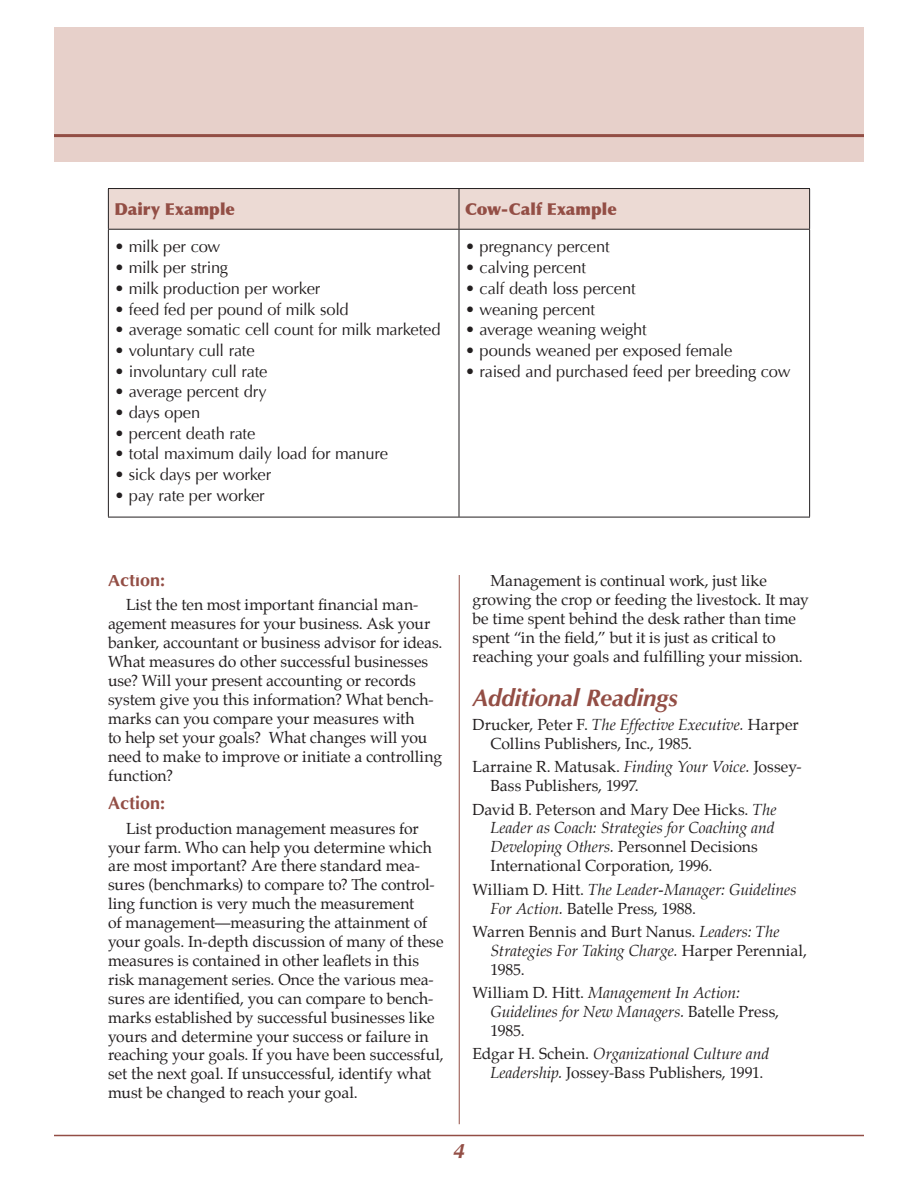
<style>
.page{position:relative;width:918px;height:1188px;background:#fff}
.page>*{position:absolute;margin:0;border:0;box-sizing:border-box;transform-origin:0 0}
.Papragraph_headings{font:italic 700 24px "Optima";letter-spacing:-.01em;color:#934e45}
.t1{font:italic 700 21px "Optima";color:#934e45}
.example_heading{font:700 18px "Optima";color:#934e45}
.t2{font:16.5px "Optima";letter-spacing:-.015em;color:#231f20}
.t3{font:900 16.5px "Optima";letter-spacing:.005em;color:#934e45}
.Body_text{font:15.75px/18.9px "Palatino";letter-spacing:-.005em;color:#231f20}
.References_rescource{font:15.75px/18.9px "Palatino";color:#231f20}
.References_rescource-2{font:italic 15.75px/18.9px "Palatino";color:#231f20}
.s1{font-style:italic}
.s2{font-style:normal}
</style>
<div class="page">
<hr style="left:459px;top:188px;width:1px;height:936px;background:#934e45">
<div style="left:54px;top:27px;width:810px;height:135px;background:#e7d0ca"></div>
<hr style="left:54px;top:134px;width:810px;height:3px;background:#934e45">
<hr style="left:54px;top:1135px;width:810px;height:1px;background:#934e45">
<div style="left:108px;top:188px;width:718px;height:386px;background:#fff"></div>
<div style="left:109px;top:189px;width:700px;height:40px;background:#ecdad4"></div>
<hr style="left:108px;top:188px;width:351px;height:1px;background:#231f20">
<hr style="left:108px;top:189px;width:1px;height:40px;background:#231f20">
<hr style="left:459px;top:188px;width:351px;height:1px;background:#231f20">
<hr style="left:459px;top:189px;width:1px;height:40px;background:#231f20">
<hr style="left:809px;top:189px;width:1px;height:40px;background:#231f20">
<hr style="left:108px;top:229px;width:351px;height:1px;background:#231f20">
<hr style="left:108px;top:230px;width:1px;height:287px;background:#231f20">
<hr style="left:459px;top:229px;width:351px;height:1px;background:#231f20">
<hr style="left:459px;top:230px;width:1px;height:287px;background:#231f20">
<hr style="left:809px;top:230px;width:1px;height:287px;background:#231f20">
<hr style="left:108px;top:517px;width:351px;height:1px;background:#231f20">
<hr style="left:459px;top:517px;width:351px;height:1px;background:#231f20">
<p class="t3" style="left:114px;top:199px;width:122px">Dairy Example</p>
<p class="t3" style="left:465px;top:199px;width:153px">Cow-Calf Example</p>
<p class="t2" style="left:114px;top:237px;width:108px">• milk per cow</p>
<p class="t2" style="left:114px;top:258px;width:115px">• milk per string</p>
<p class="t2" style="left:114px;top:279px;width:208px">• milk production per worker</p>
<p class="t2" style="left:114px;top:299px;width:236px">• feed fed per pound of milk sold</p>
<p class="t2" style="left:114px;top:320px;width:328px">• average somatic cell count for milk marketed</p>
<p class="t2" style="left:114px;top:341px;width:142px">• voluntary cull rate</p>
<p class="t2" style="left:114px;top:362px;width:155px">• involuntary cull rate</p>
<p class="t2" style="left:114px;top:382px;width:154px">• average percent dry</p>
<p class="t2" style="left:114px;top:403px;width:87px">• days open</p>
<p class="t2" style="left:114px;top:424px;width:142px">• percent death rate</p>
<p class="t2" style="left:114px;top:444px;width:275px">• total maximum daily load for manure</p>
<p class="t2" style="left:114px;top:465px;width:158px">• sick days per worker</p>
<p class="t2" style="left:114px;top:486px;width:152px">• pay rate per worker</p>
<p class="t2" style="left:465px;top:237px;width:146px">• pregnancy percent</p>
<p class="t2" style="left:465px;top:258px;width:123px">• calving percent</p>
<p class="t2" style="left:465px;top:279px;width:172px">• calf death loss percent</p>
<p class="t2" style="left:465px;top:299px;width:132px">• weaning percent</p>
<p class="t2" style="left:465px;top:320px;width:183px">• average weaning weight</p>
<p class="t2" style="left:465px;top:341px;width:269px">• pounds weaned per exposed female</p>
<p class="t2" style="left:465px;top:362px;width:327px">• raised and purchased feed per breeding cow</p>
<p class="example_heading" style="left:108px;top:570px;width:59px">Action:</p>
<p class="Body_text" style="left:108px;top:596px;width:336px;text-indent:18px">List the ten most important financial man&shy;agement measures for your business. Ask your banker, accountant or business advisor for ideas.<br>What measures do other successful businesses use? Will your present accounting or records system give you this information? What bench&shy;marks can you compare your measures with<br>to help set your goals? What changes will you need to make to improve or initiate a controlling function?</p>
<p class="example_heading" style="left:108px;top:793px;width:59px">Action:</p>
<p class="Body_text" style="left:108px;top:819px;width:337px;text-indent:18px">List production management measures for your farm. Who can help you determine which are most important? Are there standard mea&shy;sures (benchmarks) to compare to? The control&shy;ling function is very much the measurement<br>of management—measuring the attainment of your goals. In-depth discussion of many of these measures is contained in other leaflets in this risk management series. Once the various mea&shy;sures are identified, you can compare to bench&shy;marks established by successful businesses like yours and determine your success or failure in reaching your goals. If you have been successful, set the next goal. If unsuccessful, identify what must be changed to reach your goal.</p>
<p class="Body_text" style="left:472px;top:571px;width:338px;text-indent:18px">Management is continual work, just like growing the crop or feeding the livestock. It may be time spent behind the desk rather than time spent “in the field,” but it is just as critical to reaching your goals and fulfilling your mission.</p>
<p class="Papragraph_headings" style="left:472px;top:683px;width:207px">Additional Readings</p>
<p class="References_rescource" style="left:490px;top:715px;width:310px;text-indent:-18px">Drucker, Peter F. <span class="s1">The Effective Executive.</span> Harper<br>Collins Publishers, Inc., 1985.</p>
<p class="References_rescource" style="left:490px;top:757px;width:313px;text-indent:-18px">Larraine R. Matusak. <span class="s1">Finding Your Voice.</span> Jossey-<br>Bass Publishers, 1997.</p>
<p class="References_rescource" style="left:490px;top:800px;width:288px;text-indent:-18px">David B. Peterson and Mary Dee Hicks. <span class="s1">The Leader as Coach: Strategies for Coaching and Developing Others.</span> Personnel Decisions International Corporation, 1996.</p>
<p class="References_rescource-2" style="left:490px;top:880px;width:308px;text-indent:-18px"><span class="s2">William D. Hitt.</span> The Leader-Manager: Guidelines<br>For Action. <span class="s2">Batelle Press, 1988.</span></p>
<p class="References_rescource" style="left:490px;top:922px;width:318px;text-indent:-18px">Warren Bennis and Burt Nanus. <span class="s1">Leaders: The<br>Strategies For Taking Charge.</span> Harper Perennial,<br>1985.</p>
<p class="References_rescource-2" style="left:490px;top:983px;width:290px;text-indent:-18px"><span class="s2">William D. Hitt.</span> Management In Action:<br>Guidelines for New Managers. <span class="s2">Batelle Press,<br>1985.</span></p>
<p class="References_rescource" style="left:490px;top:1044px;width:280px;text-indent:-18px">Edgar H. Schein. <span class="s1">Organizational Culture and<br>Leadership.</span> Jossey-Bass Publishers, 1991.</p>
<h2 class="t1" style="left:453px;top:1139px;width:13px">4</h2>
</div>
